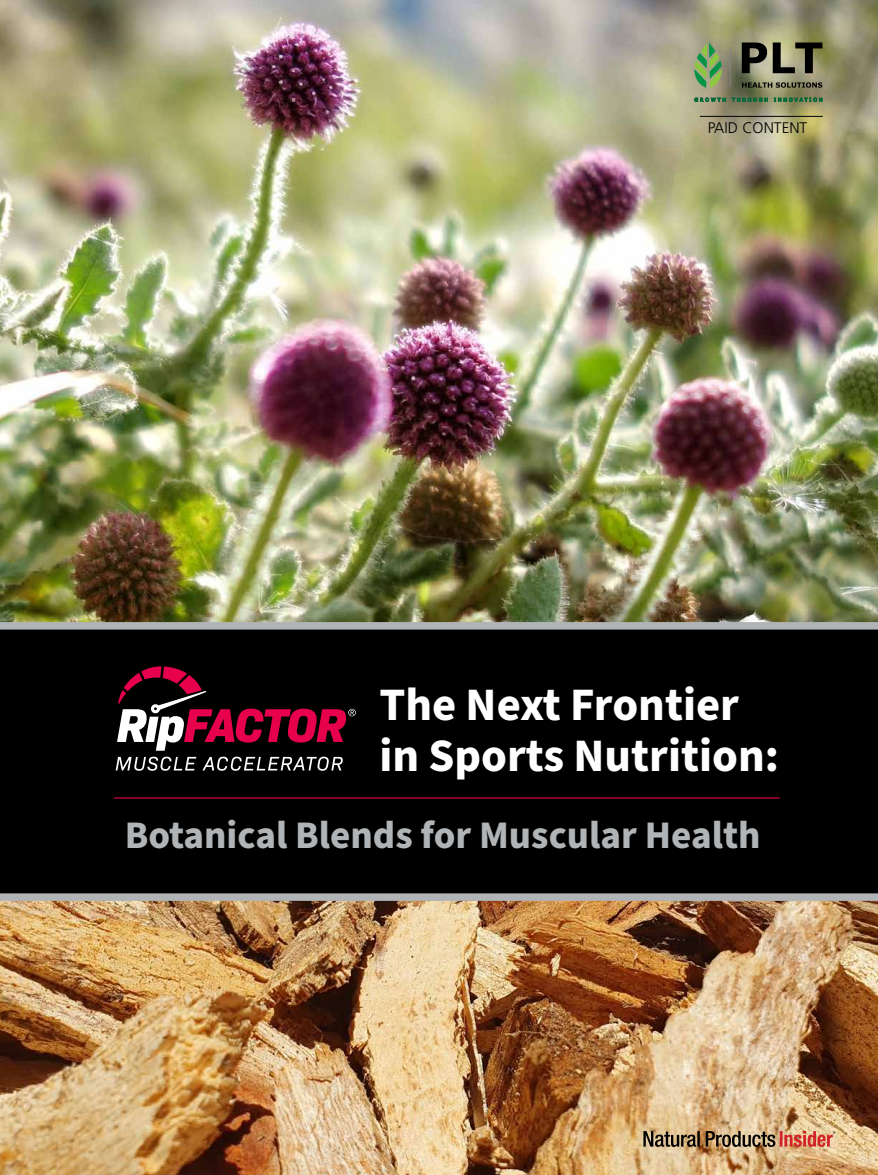
<style>
.page{position:relative;width:878px;height:1175px;background:#fff}
.page>*{position:absolute;margin:0;border:0;box-sizing:border-box;transform-origin:0 0}
.t1{font:700 46.5px/51px "Source Sans Pro";color:#fff}
.t2{font:700 39px "Source Sans Pro";color:#b1b4b6}
.t3{font:300 15.3px "Frutiger LT Std";color:#000}
</style>
<div class="page">
<img style="left:0;top:901px;width:878px;height:273px">
<img style="left:0;top:0;width:878px;height:622px">
<div style="left:0;top:622px;width:878px;height:279px;background:#000"></div>
<hr style="left:700px;top:116px;width:122px;height:1px;background:#000">
<svg style="left:643px;top:1130px;width:192px;height:16px;background:#a2795d"></svg>
<svg style="left:116px;top:756px;width:80px;height:14px"></svg>
<svg style="left:202px;top:756px;width:141px;height:14px"></svg>
<svg style="left:117px;top:666px;width:239px;height:84px;background:#441524"></svg>
<hr style="left:114px;top:797px;width:665px;height:1px;background:#e7004c">
<svg style="left:694px;top:42px;width:28px;height:46px"></svg>
<svg style="left:741px;top:42px;width:81px;height:31px;background:#605f4a"></svg>
<svg style="left:694px;top:98px;width:31px;height:4px"></svg>
<svg style="left:732px;top:98px;width:35px;height:4px"></svg>
<svg style="left:774px;top:98px;width:48px;height:4px"></svg>
<svg style="left:742px;top:82px;width:80px;height:6px"></svg>
<hr style="left:730px;top:48px;width:1px;height:38px;background:#808285">
<p class="t3" style="left:707px;top:119px;width:101px">PAID CONTENT</p>
<p class="t1" style="left:379px;top:680px;width:401px">The Next Frontier in Sports Nutrition:</p>
<p class="t2" style="left:125px;top:808px;width:637px">Botanical Blends for Muscular Health</p>
</div>
